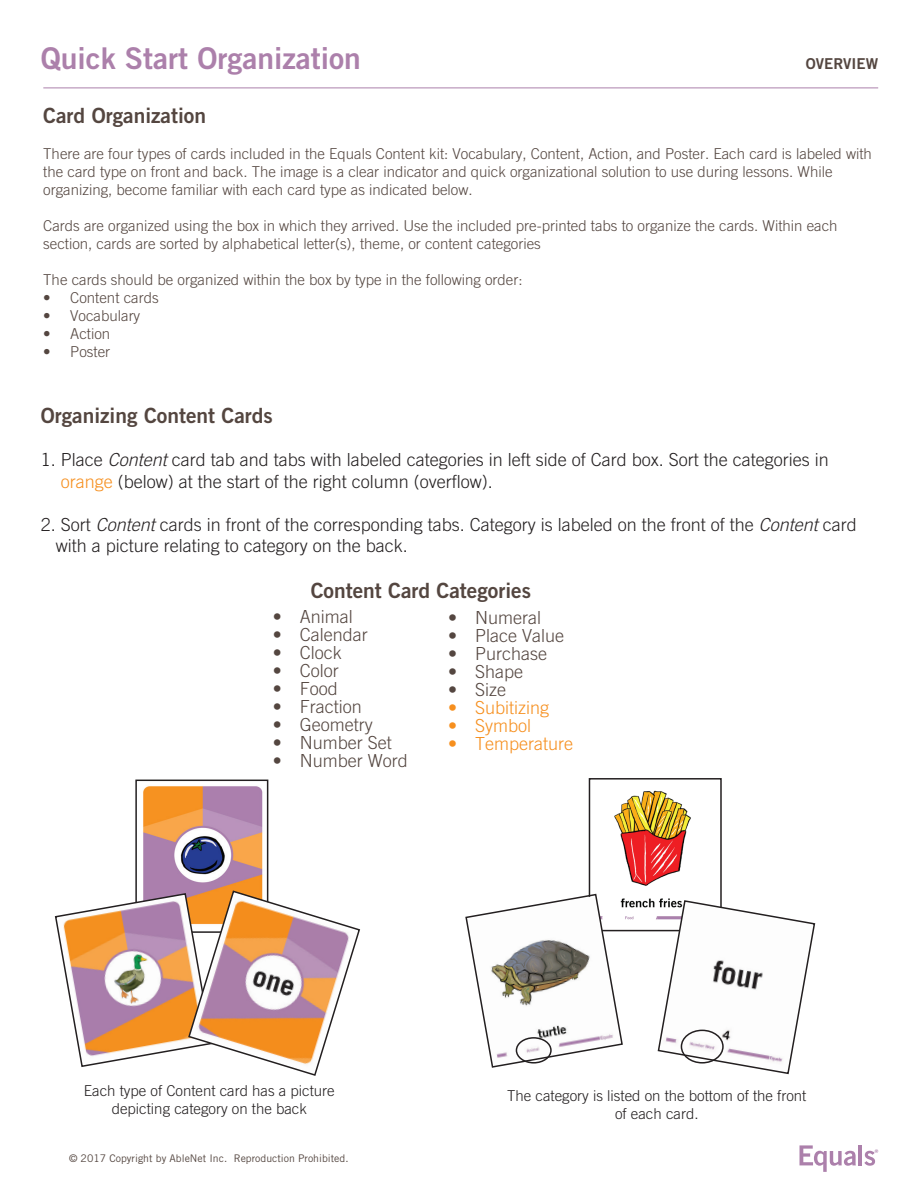
<style>
.page{position:relative;width:918px;height:1188px;background:#fff}
.page>*{position:absolute;margin:0;border:0;box-sizing:border-box;transform-origin:0 0}
.t1{font:30px "Trade Gothic LT Std Bd 2";color:#ac80ab}
.t2{font:21px "Trade Gothic LT Std Bd 2";color:#544640}
.t3{font:300 18px/21.6px "Trade Gothic LT Std";color:#231f20}
.t4{font:300 18px "Trade Gothic LT Std";color:#544640}
.t5{font:300 18px "Trade Gothic LT Std";color:#f68f1e}
.t6{font:300 15px/18px "Trade Gothic LT Std";color:#544640}
.t7{font:300 15px/18px "Trade Gothic LT Std";color:#231f20;text-align:center}
.t8{font:15px "Trade Gothic LT Std Bd 2";color:#544640}
.t9{font:10.5px "Trade Gothic LT Std";color:#544640}
.s1{font-style:italic}
.s2{color:#f68f1e}
</style>
<div class="page">
<hr style="left:43px;top:88px;width:835px;height:1px;background:#ac80ab">
<svg style="left:800px;top:1145px;width:56px;height:27px"></svg>
<hr style="left:859px;top:1145px;width:3px;height:20px;background:#ac80ab">
<svg style="left:864px;top:1149px;width:14px;height:17px"></svg>
<img style="left:614px;top:790px;width:77px;height:130px">
<div style="left:589px;top:778px;width:133px;height:153px;border:2px solid #231f20"></div>
<img style="left:143px;top:786px;width:120px;height:104px">
<div style="left:135px;top:780px;width:133px;height:153px;border:2px solid #231f20"></div>
<svg style="left:54px;top:890px;width:307px;height:186px"></svg>
<svg style="left:465px;top:893px;width:159px;height:175px"></svg>
<svg style="left:657px;top:899px;width:159px;height:176px"></svg>
<div style="left:681px;top:1030px;width:43px;height:34px;border:2px solid #231f20;border-radius:50%"></div>
<div style="left:516px;top:1037px;width:36px;height:27px;border:2px solid #231f20;border-radius:50%"></div>
<h1 class="t1" style="left:41px;top:40px;width:321px">Quick Start Organization</h1>
<p class="t8" style="left:806px;top:54px;width:74px">OVERVIEW</p>
<h2 class="t2" style="left:43px;top:103px;width:164px">Card Organization</h2>
<p class="t6" style="left:43px;top:145px;width:830px">There are four types of cards included in the Equals Content kit: Vocabulary, Content, Action, and Poster. Each card is labeled with the card type on front and back. The image is a clear indicator and quick organizational solution to use during lessons. While organizing, become familiar with each card type as indicated below.</p>
<p class="t6" style="left:43px;top:217px;width:796px">Cards are organized using the box in which they arrived. Use the included pre-printed tabs to organize the cards. Within each section, cards are sorted by alphabetical letter(s), theme, or content categories</p>
<p class="t6" style="left:43px;top:271px;width:481px">The cards should be organized within the box by type in the following order:</p>
<p class="t6" style="left:43px;top:289px;width:117px">• Content cards</p>
<p class="t6" style="left:43px;top:307px;width:99px">• Vocabulary</p>
<p class="t6" style="left:43px;top:325px;width:69px">• Action</p>
<p class="t6" style="left:43px;top:343px;width:68px">• Poster</p>
<h2 class="t2" style="left:41px;top:402px;width:234px">Organizing Content Cards</h2>
<p class="t3" style="left:61px;top:448px;width:770px;text-indent:-20px">1. Place <span class="s1">Content</span> card tab and tabs with labeled categories in left side of Card box. Sort the categories in <span class="s2">orange</span> (below) at the start of the right column (overflow).</p>
<p class="t3" style="left:56px;top:513px;width:803px;text-indent:-15px">2. Sort <span class="s1">Content</span> cards in front of the corresponding tabs. Category is labeled on the front of the <span class="s1">Content</span> card with a picture relating to category on the back.</p>
<h2 class="t2" style="left:311px;top:577px;width:222px">Content Card Categories</h2>
<p class="t4" style="left:273px;top:606px;width:81px">• Animal</p>
<p class="t4" style="left:273px;top:624px;width:97px">• Calendar</p>
<p class="t4" style="left:273px;top:642px;width:70px">• Clock</p>
<p class="t4" style="left:273px;top:660px;width:67px">• Color</p>
<p class="t4" style="left:273px;top:678px;width:67px">• Food</p>
<p class="t4" style="left:273px;top:696px;width:91px">• Fraction</p>
<p class="t4" style="left:273px;top:714px;width:101px">• Geometry</p>
<p class="t4" style="left:273px;top:732px;width:121px">• Number Set</p>
<p class="t4" style="left:273px;top:750px;width:136px">• Number Word</p>
<p class="t4" style="left:448px;top:607px;width:94px">• Numeral</p>
<p class="t4" style="left:448px;top:625px;width:118px">• Place Value</p>
<p class="t4" style="left:448px;top:643px;width:100px">• Purchase</p>
<p class="t4" style="left:448px;top:661px;width:77px">• Shape</p>
<p class="t4" style="left:448px;top:679px;width:59px">• Size</p>
<p class="t5" style="left:448px;top:697px;width:103px">• Subitizing</p>
<p class="t5" style="left:448px;top:715px;width:84px">• Symbol</p>
<p class="t5" style="left:448px;top:733px;width:127px">• Temperature</p>
<p class="t7" style="left:84px;top:1081px;width:252px">Each type of Content card has a picture depicting category on the back</p>
<p class="t7" style="left:507px;top:1086px;width:301px">The category is listed on the bottom of the front of each card.</p>
<p class="t9" style="left:69px;top:1152px;width:281px">© 2017 Copyright by AbleNet Inc. Reproduction Prohibited.</p>
</div>
